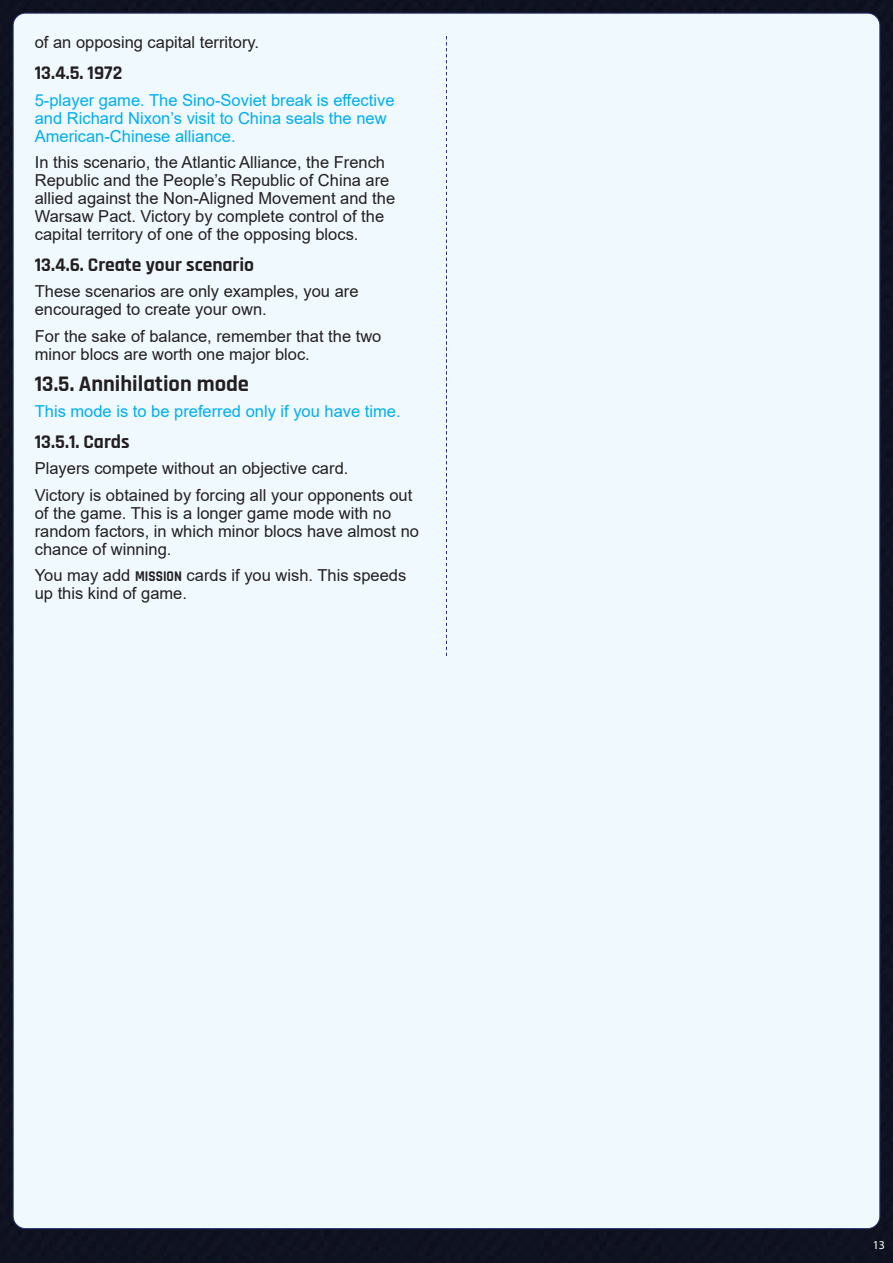
<style>
.page{position:relative;width:893px;height:1263px;background:#0f1221}
.page>*{position:absolute;margin:0;border:0;box-sizing:border-box;transform-origin:0 0}
.t1{font:700 22.5px "Rajdhani";color:#231f20}
.t2{font:700 19.5px "Rajdhani";color:#231f20}
.t3{font:16.5px/18px "Arial";color:#231f20}
.t4{font:16.5px/18px "Arial";color:#00aeef}
.t5{font:12px "Myriad Pro";color:#fff}
.s1{font-family:"Rajdhani";font-weight:700;font-size:15px}
</style>
<div class="page">
<div style="left:13px;top:13px;width:867px;height:1215px;background:#f0f9fd;border-radius:12px"></div>
<svg style="left:446px;top:36px;width:1px;height:620px"></svg>
<p class="t3" style="left:35px;top:33px;width:226px">of an opposing capital territory.</p>
<p class="t2" style="left:35px;top:61px;width:89px">13.4.5. 1972</p>
<p class="t4" style="left:35px;top:91px;width:361px">5-player game. The Sino-Soviet break is effective and Richard Nixon’s visit to China seals the new<br>American-Chinese alliance.</p>
<p class="t3" style="left:35px;top:153px;width:362px">In this scenario, the Atlantic Alliance, the French Republic and the People’s Republic of China are allied against the Non-Aligned Movement and the Warsaw Pact. Victory by complete control of the capital territory of one of the opposing blocs.</p>
<p class="t2" style="left:35px;top:253px;width:221px">13.4.6. Create your scenario</p>
<p class="t3" style="left:35px;top:282px;width:325px">These scenarios are only examples, you are encouraged to create your own.</p>
<p class="t3" style="left:35px;top:327px;width:348px">For the sake of balance, remember that the two minor blocs are worth one major bloc.</p>
<h1 class="t1" style="left:35px;top:370px;width:216px">13.5. Annihilation mode</h1>
<p class="t4" style="left:35px;top:402px;width:367px">This mode is to be preferred only if you have time.</p>
<p class="t2" style="left:35px;top:430px;width:96px">13.5.1. Cards</p>
<p class="t3" style="left:35px;top:455px;width:379px;line-height:26.5px">Players compete without an objective card.<br>Victory is obtained by forcing all your opponents out</p>
<p class="t3" style="left:35px;top:504px;width:386px">of the game. This is a longer game mode with no random factors, in which minor blocs have almost no chance of winning.</p>
<p class="t3" style="left:35px;top:566px;width:373px">You may add <span class="s1">MISSION</span> cards if you wish. This speeds up this kind of game.</p>
<p class="t5" style="left:873px;top:1238px;width:14px">13</p>
</div>
